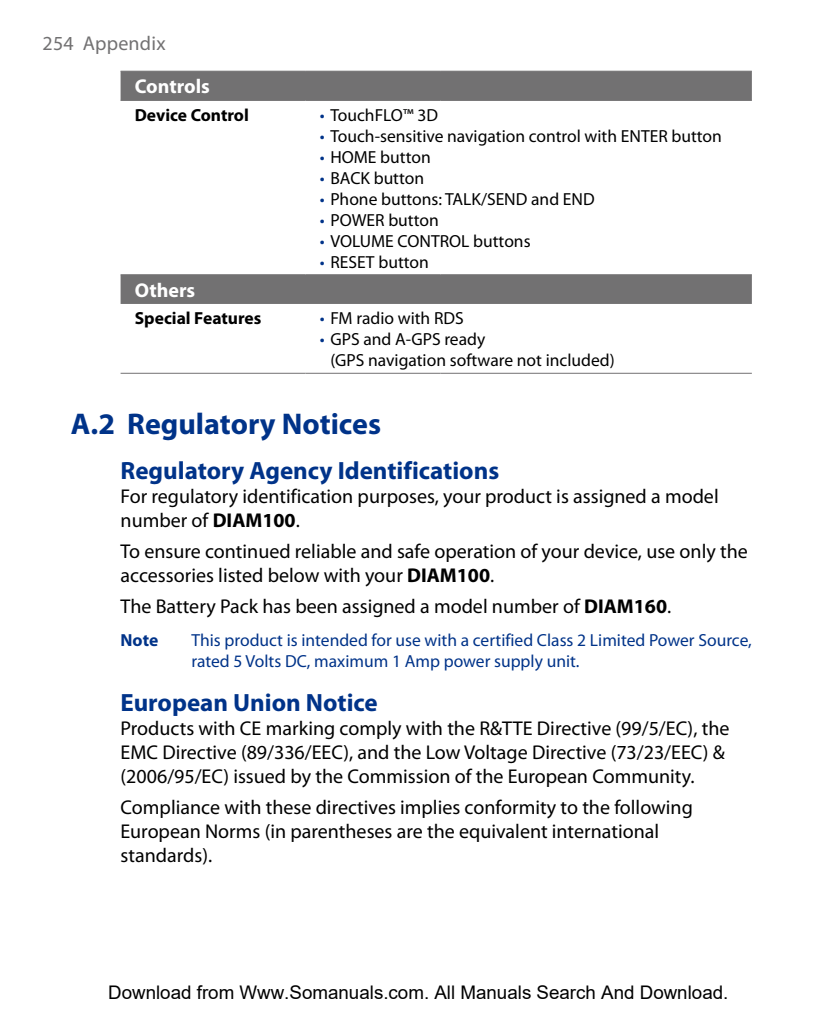
<style>
.page{position:relative;width:837px;height:1028px;background:#fff}
.page>*{position:absolute;margin:0;border:0;box-sizing:border-box;transform-origin:0 0}
.t1{font:700 30px "Myriad Pro";color:#003389}
.t2{font:700 25px "Myriad Pro";color:#003389}
.t3{font:20px/24px "Myriad Pro";color:#000}
.t4{font:700 20px "Myriad Pro";color:#fff}
.t5{font:20px "Myriad Pro";letter-spacing:.01em;color:#727172}
.t6{font:18.75px "Arial";color:#000}
.t7{font:17.5px/21px "Myriad Pro";color:#000}
.t8{font:17.5px/21px "Myriad Pro";color:#003389}
.t9{font:700 17.5px "Myriad Pro";color:#000}
.t10{font:700 17.5px "Myriad Pro";color:#003389}
.s1{color:#003389}
.s2{font-weight:700}
</style>
<div class="page">
<svg style="left:120px;top:72px;width:631px;height:232px"></svg>
<hr style="left:120px;top:100px;width:185px;height:1px;background:#727172">
<hr style="left:305px;top:100px;width:135px;height:1px;background:#727172">
<hr style="left:440px;top:100px;width:311px;height:1px;background:#727172">
<hr style="left:120px;top:71px;width:185px;height:1px;background:#727172">
<hr style="left:305px;top:71px;width:135px;height:1px;background:#727172">
<hr style="left:440px;top:71px;width:311px;height:1px;background:#727172">
<hr style="left:120px;top:274px;width:185px;height:1px;background:#727172">
<hr style="left:305px;top:274px;width:135px;height:1px;background:#727172">
<hr style="left:440px;top:274px;width:311px;height:1px;background:#727172">
<hr style="left:120px;top:373px;width:185px;height:1px;background:#727172">
<hr style="left:305px;top:373px;width:135px;height:1px;background:#727172">
<hr style="left:440px;top:373px;width:311px;height:1px;background:#727172">
<p class="t5" style="left:43px;top:31px;width:124px">254 Appendix</p>
<p class="t4" style="left:135px;top:73px;width:77px">Controls</p>
<p class="t9" style="left:135px;top:103px;width:116px">Device Control</p>
<p class="t7" style="left:319px;top:104px;width:120px"><span class="s1">•</span> TouchFLO™ 3D</p>
<p class="t7" style="left:319px;top:125px;width:403px"><span class="s1">•</span> Touch-sensitive navigation control with ENTER button</p>
<p class="t7" style="left:319px;top:146px;width:112px"><span class="s1">•</span> HOME button</p>
<p class="t7" style="left:319px;top:167px;width:106px"><span class="s1">•</span> BACK button</p>
<p class="t7" style="left:319px;top:188px;width:276px"><span class="s1">•</span> Phone buttons: TALK/SEND and END</p>
<p class="t7" style="left:319px;top:209px;width:120px"><span class="s1">•</span> POWER button</p>
<p class="t7" style="left:319px;top:230px;width:212px"><span class="s1">•</span> VOLUME CONTROL buttons</p>
<p class="t7" style="left:319px;top:251px;width:110px"><span class="s1">•</span> RESET button</p>
<p class="t4" style="left:135px;top:277px;width:62px">Others</p>
<p class="t9" style="left:135px;top:307px;width:128px">Special Features</p>
<p class="t7" style="left:319px;top:307px;width:145px"><span class="s1">•</span> FM radio with RDS</p>
<p class="t7" style="left:330px;top:328px;width:286px;text-indent:-11px"><span class="s1">•</span> GPS and A-GPS ready<br>(GPS navigation software not included)</p>
<h1 class="t1" style="left:71px;top:405px;width:311px">A.2 Regulatory Notices</h1>
<p class="t2" style="left:120px;top:454px;width:380px">Regulatory Agency Identifications</p>
<p class="t3" style="left:120px;top:483px;width:599px">For regulatory identification purposes, your product is assigned a model number of <span class="s2">DIAM100</span>.</p>
<p class="t3" style="left:120px;top:538px;width:628px">To ensure continued reliable and safe operation of your device, use only the accessories listed below with your <span class="s2">DIAM100</span>.</p>
<p class="t3" style="left:120px;top:594px;width:552px">The Battery Pack has been assigned a model number of <span class="s2">DIAM160</span>.</p>
<p class="t10" style="left:120px;top:628px;width:39px">Note</p>
<p class="t8" style="left:191px;top:629px;width:561px">This product is intended for use with a certified Class 2 Limited Power Source, rated 5 Volts DC, maximum 1 Amp power supply unit.</p>
<p class="t2" style="left:120px;top:686px;width:259px">European Union Notice</p>
<p class="t3" style="left:120px;top:716px;width:610px">Products with CE marking comply with the R&amp;TTE Directive (99/5/EC), the<br>EMC Directive (89/336/EEC), and the Low Voltage Directive (73/23/EEC) &amp; (2006/95/EC) issued by the Commission of the European Community.</p>
<p class="t3" style="left:120px;top:795px;width:573px">Compliance with these directives implies conformity to the following<br>European Norms (in parentheses are the equivalent international standards).</p>
<p class="t6" style="left:108px;top:982px;width:621px">Download from Www.Somanuals.com. All Manuals Search And Download.</p>
</div>
